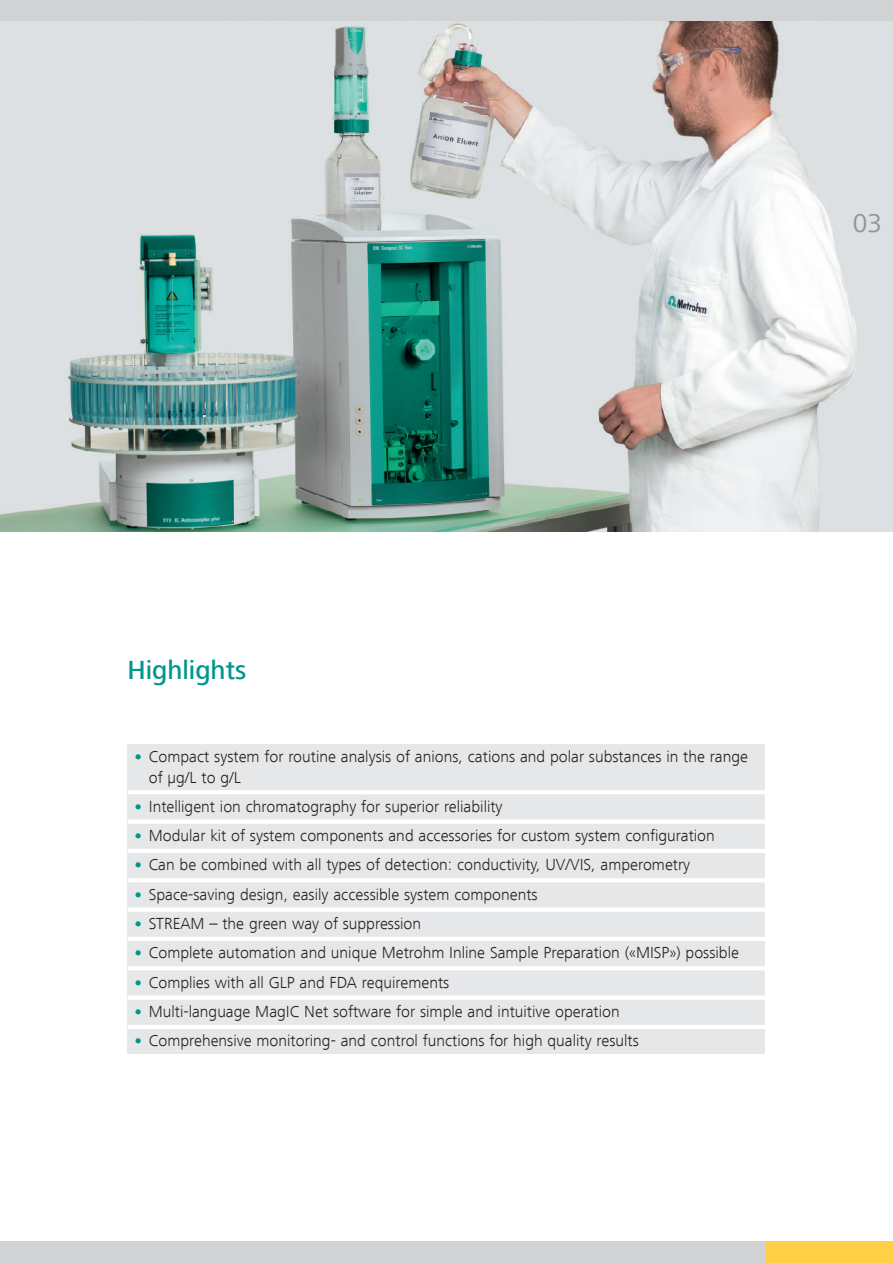
<style>
.page{position:relative;width:893px;height:1263px;background:#fff}
.page>*{position:absolute;margin:0;border:0;box-sizing:border-box;transform-origin:0 0}
.t1{font:500 27px "Frutiger Next LT";color:#00968f}
.t2{font:27px "Frutiger Next LT";color:#939598}
.t3{font:300 16.5px/20.2px "Frutiger Next LT";color:#231f20}
.s1{font-weight:800;color:#00968f}
</style>
<div class="page">
<div style="left:0;top:0;width:893px;height:21px;background:#d1d2d4"></div>
<div style="left:0;top:1242px;width:893px;height:21px;background:#d1d2d4"></div>
<img style="left:0;top:21px;width:893px;height:510px">
<div style="left:128px;top:744px;width:637px;height:310px;background:#e6e7e9"></div>
<div style="left:765px;top:1242px;width:128px;height:21px;background:#ffcf45"></div>
<hr style="left:128px;top:790px;width:637px;height:4px;background:#fff">
<div style="left:128px;top:819px;width:637px;height:5px;background:#fff"></div>
<hr style="left:128px;top:849px;width:637px;height:4px;background:#fff">
<hr style="left:128px;top:878px;width:637px;height:4px;background:#fff">
<div style="left:128px;top:907px;width:637px;height:5px;background:#fff"></div>
<hr style="left:128px;top:937px;width:637px;height:4px;background:#fff">
<hr style="left:128px;top:966px;width:637px;height:4px;background:#fff">
<div style="left:128px;top:995px;width:637px;height:5px;background:#fff"></div>
<hr style="left:128px;top:1025px;width:637px;height:4px;background:#fff">
<h1 class="t2" style="left:853px;top:208px;width:31px">03</h1>
<h1 class="t1" style="left:128px;top:655px;width:120px">Highlights</h1>
<p class="t3" style="left:149px;top:747px;width:601px;text-indent:-16px"><span class="s1">•</span> Compact system for routine analysis of anions, cations and polar substances in the range of µg/L to g/L</p>
<p class="t3" style="left:133px;top:796px;width:371px"><span class="s1">•</span> Intelligent ion chromatography for superior reliability</p>
<p class="t3" style="left:133px;top:826px;width:583px"><span class="s1">•</span> Modular kit of system components and accessories for custom system configuration</p>
<p class="t3" style="left:133px;top:855px;width:559px"><span class="s1">•</span> Can be combined with all types of detection: conductivity, UV/VIS, amperometry</p>
<p class="t3" style="left:133px;top:884px;width:406px"><span class="s1">•</span> Space-saving design, easily accessible system components</p>
<p class="t3" style="left:133px;top:913px;width:290px"><span class="s1">•</span> STREAM – the green way of suppression</p>
<p class="t3" style="left:133px;top:943px;width:607px"><span class="s1">•</span> Complete automation and unique Metrohm Inline Sample Preparation («MISP») possible</p>
<p class="t3" style="left:133px;top:972px;width:318px"><span class="s1">•</span> Complies with all GLP and FDA requirements</p>
<p class="t3" style="left:133px;top:1001px;width:488px"><span class="s1">•</span> Multi-language MagIC Net software for simple and intuitive operation</p>
<p class="t3" style="left:133px;top:1030px;width:507px"><span class="s1">•</span> Comprehensive monitoring- and control functions for high quality results</p>
</div>
